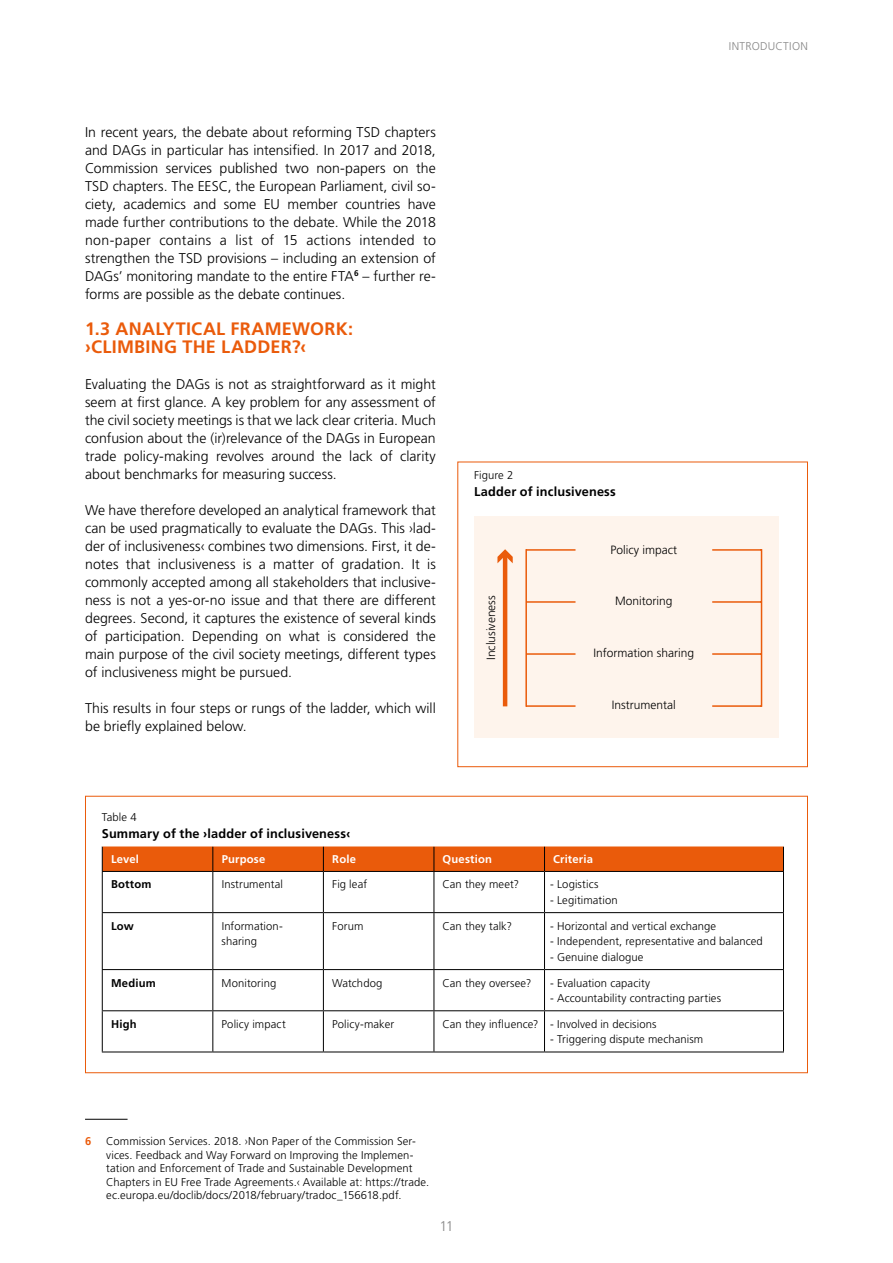
<style>
.page{position:relative;width:893px;height:1263px;background:#fff}
.page>*{position:absolute;margin:0;border:0;box-sizing:border-box;transform-origin:0 0}
.H6__12__Themenfarb{font:700 18px/18px "Frutiger LT Pro";letter-spacing:.01em;color:#ea5b0b}
.FT_Blocksatz{font:300 14.1px/18px "Frutiger LT Pro";color:#000;text-align:justify}
.t1{font:300 14.1px "Frutiger LT Pro";color:#878787}
.Fußnoten-__Marginalt{font:700 12.75px "Frutiger LT Pro";letter-spacing:.01em;color:#000}
.t2{font:300 12px "Frutiger LT Pro";color:#000}
.TABELLE_TEXT{font:300 11.25px/15.8px "Frutiger LT Pro";letter-spacing:.01em;color:#000}
.Fußnoten-__Marginalt-2{font:300 11.25px/13.5px "Frutiger LT Pro";letter-spacing:.01em;color:#000}
.t3{font:700 11.25px "Frutiger LT Pro";letter-spacing:.015em;color:#fff}
.TABELLE_TEXT-2{font:700 11.25px "Frutiger LT Pro";letter-spacing:.015em;color:#000}
.t4{font:300 11.25px "Frutiger LT Pro";letter-spacing:.025em;color:#878787}
.Fußnoten-__Marginalt-3{font:700 11.25px "Frutiger LT Pro";color:#ea5b0b}
</style>
<div class="page">
<hr style="left:85px;top:1119px;width:43px;height:1px;background:#000">
<div style="left:457px;top:461px;width:351px;height:306px;border:1px solid #ea5b0b"></div>
<div style="left:474px;top:516px;width:304px;height:221px;background:#fef4ec"></div>
<hr style="left:503px;top:554px;width:4px;height:152px;background:#ea5b0b">
<svg style="left:497px;top:549px;width:16px;height:14px"></svg>
<hr style="left:526px;top:549px;width:49px;height:2px;background:#ea5b0b">
<hr style="left:525px;top:549px;width:2px;height:158px;background:#ea5b0b">
<hr style="left:526px;top:601px;width:49px;height:2px;background:#ea5b0b">
<hr style="left:526px;top:653px;width:49px;height:2px;background:#ea5b0b">
<hr style="left:526px;top:705px;width:49px;height:2px;background:#ea5b0b">
<hr style="left:712px;top:549px;width:49px;height:2px;background:#ea5b0b">
<hr style="left:761px;top:549px;width:1px;height:158px;background:#ea5b0b">
<hr style="left:712px;top:601px;width:49px;height:2px;background:#ea5b0b">
<hr style="left:712px;top:653px;width:49px;height:2px;background:#ea5b0b">
<hr style="left:712px;top:705px;width:49px;height:2px;background:#ea5b0b">
<svg style="left:102px;top:846px;width:682px;height:25px;background:#e75d0f"></svg>
<hr style="left:102px;top:871px;width:111px;height:1px;background:#000">
<hr style="left:102px;top:872px;width:1px;height:40px;background:#000">
<hr style="left:213px;top:871px;width:110px;height:1px;background:#000">
<hr style="left:212px;top:872px;width:1px;height:40px;background:#000">
<hr style="left:323px;top:871px;width:111px;height:1px;background:#000">
<hr style="left:323px;top:872px;width:1px;height:40px;background:#000">
<hr style="left:434px;top:871px;width:110px;height:1px;background:#000">
<hr style="left:433px;top:872px;width:1px;height:40px;background:#000">
<hr style="left:544px;top:871px;width:240px;height:1px;background:#000">
<hr style="left:544px;top:872px;width:1px;height:40px;background:#000">
<hr style="left:783px;top:872px;width:1px;height:40px;background:#000">
<hr style="left:102px;top:912px;width:111px;height:1px;background:#000">
<hr style="left:102px;top:913px;width:1px;height:56px;background:#000">
<hr style="left:213px;top:912px;width:110px;height:1px;background:#000">
<hr style="left:212px;top:913px;width:1px;height:56px;background:#000">
<hr style="left:323px;top:912px;width:111px;height:1px;background:#000">
<hr style="left:323px;top:913px;width:1px;height:56px;background:#000">
<hr style="left:434px;top:912px;width:110px;height:1px;background:#000">
<hr style="left:433px;top:913px;width:1px;height:56px;background:#000">
<hr style="left:544px;top:912px;width:240px;height:1px;background:#000">
<hr style="left:544px;top:913px;width:1px;height:56px;background:#000">
<hr style="left:783px;top:913px;width:1px;height:56px;background:#000">
<hr style="left:102px;top:969px;width:111px;height:1px;background:#000">
<hr style="left:102px;top:970px;width:1px;height:40px;background:#000">
<hr style="left:213px;top:969px;width:110px;height:1px;background:#000">
<hr style="left:212px;top:970px;width:1px;height:40px;background:#000">
<hr style="left:323px;top:969px;width:111px;height:1px;background:#000">
<hr style="left:323px;top:970px;width:1px;height:40px;background:#000">
<hr style="left:434px;top:969px;width:110px;height:1px;background:#000">
<hr style="left:433px;top:970px;width:1px;height:40px;background:#000">
<hr style="left:544px;top:969px;width:240px;height:1px;background:#000">
<hr style="left:544px;top:970px;width:1px;height:40px;background:#000">
<hr style="left:783px;top:970px;width:1px;height:40px;background:#000">
<hr style="left:102px;top:1010px;width:111px;height:1px;background:#000">
<hr style="left:102px;top:1011px;width:1px;height:40px;background:#000">
<hr style="left:213px;top:1010px;width:110px;height:1px;background:#000">
<hr style="left:212px;top:1011px;width:1px;height:40px;background:#000">
<hr style="left:323px;top:1010px;width:111px;height:1px;background:#000">
<hr style="left:323px;top:1011px;width:1px;height:40px;background:#000">
<hr style="left:434px;top:1010px;width:110px;height:1px;background:#000">
<hr style="left:433px;top:1011px;width:1px;height:40px;background:#000">
<hr style="left:544px;top:1010px;width:240px;height:1px;background:#000">
<hr style="left:544px;top:1011px;width:1px;height:40px;background:#000">
<hr style="left:783px;top:1011px;width:1px;height:40px;background:#000">
<hr style="left:102px;top:1051px;width:111px;height:1px;background:#000">
<hr style="left:213px;top:1051px;width:110px;height:1px;background:#000">
<hr style="left:323px;top:1051px;width:111px;height:1px;background:#000">
<hr style="left:434px;top:1051px;width:110px;height:1px;background:#000">
<hr style="left:544px;top:1051px;width:240px;height:1px;background:#000">
<p class="FT_Blocksatz" style="left:85px;top:123px;width:352px">In recent years, the debate about reforming TSD chapters and DAGs in particular has intensified. In 2017 and 2018, Commission services published two non-papers on the TSD chapters. The EESC, the European Parliament, civil so&shy;ciety, academics and some EU member countries have made further contributions to the debate. While the 2018 non-paper contains a list of 15 actions intended to strengthen the TSD provisions – including an extension of DAGs’ monitoring mandate to the entire FTA<sup>6</sup> – further re&shy;forms are possible as the debate continues.</p>
<p class="H6__12__Themenfarb" style="left:85px;top:320px;width:269px">1.3 ANALYTICAL FRAMEWORK: ›CLIMBING THE LADDER?‹</p>
<p class="FT_Blocksatz" style="left:85px;top:375px;width:352px">Evaluating the DAGs is not as straightforward as it might seem at first glance. A key problem for any assessment of the civil society meetings is that we lack clear criteria. Much confusion about the (ir)relevance of the DAGs in European trade policy-making revolves around the lack of clarity about benchmarks for measuring success.</p>
<p class="FT_Blocksatz" style="left:85px;top:501px;width:352px">We have therefore developed an analytical framework that can be used pragmatically to evaluate the DAGs. This ›lad&shy;der of inclusiveness‹ combines two dimensions. First, it de&shy;notes that inclusiveness is a matter of gradation. It is commonly accepted among all stakeholders that inclusive&shy;ness is not a yes-or-no issue and that there are different degrees. Second, it captures the existence of several kinds of participation. Depending on what is considered the main purpose of the civil society meetings, different types of inclusiveness might be pursued.</p>
<p class="FT_Blocksatz" style="left:85px;top:699px;width:352px">This results in four steps or rungs of the ladder, which will be briefly explained below.</p>
<p class="t4" style="left:729px;top:40px;width:81px">INTRODUCTION</p>
<p class="Fußnoten-__Marginalt-2" style="left:474px;top:468px;width:41px">Figure 2</p>
<p class="Fußnoten-__Marginalt" style="left:474px;top:484px;width:143px">Ladder of inclusiveness</p>
<p class="t2" style="left:484px;top:660px;width:66px;rotate:-90deg">Inclusiveness</p>
<p class="t2" style="left:610px;top:543px;width:68px">Policy impact</p>
<p class="t2" style="left:615px;top:594px;width:59px">Monitoring</p>
<p class="t2" style="left:593px;top:646px;width:102px">Information sharing</p>
<p class="t2" style="left:612px;top:697px;width:65px">Instrumental</p>
<p class="Fußnoten-__Marginalt-2" style="left:102px;top:810px;width:36px">Table 4</p>
<p class="Fußnoten-__Marginalt" style="left:102px;top:826px;width:250px">Summary of the ›ladder of inclusiveness‹</p>
<p class="t3" style="left:111px;top:852px;width:29px">Level</p>
<p class="t3" style="left:222px;top:852px;width:45px">Purpose</p>
<p class="t3" style="left:332px;top:852px;width:25px">Role</p>
<p class="t3" style="left:443px;top:852px;width:51px">Question</p>
<p class="t3" style="left:553px;top:852px;width:41px">Criteria</p>
<p class="TABELLE_TEXT-2" style="left:111px;top:878px;width:42px">Bottom</p>
<p class="TABELLE_TEXT" style="left:222px;top:877px;width:63px">Instrumental</p>
<p class="TABELLE_TEXT" style="left:332px;top:877px;width:36px">Fig leaf</p>
<p class="TABELLE_TEXT" style="left:442px;top:877px;width:78px">Can they meet?</p>
<p class="TABELLE_TEXT" style="left:550px;top:877px;width:50px">- Logistics</p>
<p class="TABELLE_TEXT" style="left:550px;top:892px;width:69px">- Legitimation</p>
<p class="TABELLE_TEXT-2" style="left:111px;top:919px;width:24px">Low</p>
<p class="TABELLE_TEXT" style="left:222px;top:918px;width:63px">Information&shy;sharing</p>
<p class="TABELLE_TEXT" style="left:332px;top:918px;width:33px">Forum</p>
<p class="TABELLE_TEXT" style="left:442px;top:918px;width:71px">Can they talk?</p>
<p class="TABELLE_TEXT" style="left:550px;top:918px;width:168px">- Horizontal and vertical exchange</p>
<p class="TABELLE_TEXT" style="left:550px;top:934px;width:214px">- Independent, representative and balanced</p>
<p class="TABELLE_TEXT" style="left:550px;top:949px;width:95px">- Genuine dialogue</p>
<p class="TABELLE_TEXT-2" style="left:111px;top:976px;width:46px">Medium</p>
<p class="TABELLE_TEXT" style="left:222px;top:975px;width:56px">Monitoring</p>
<p class="TABELLE_TEXT" style="left:332px;top:975px;width:52px">Watchdog</p>
<p class="TABELLE_TEXT" style="left:442px;top:975px;width:90px">Can they oversee?</p>
<p class="TABELLE_TEXT" style="left:550px;top:975px;width:101px">- Evaluation capacity</p>
<p class="TABELLE_TEXT" style="left:550px;top:990px;width:172px">- Accountability contracting parties</p>
<p class="TABELLE_TEXT-2" style="left:111px;top:1017px;width:27px">High</p>
<p class="TABELLE_TEXT" style="left:222px;top:1016px;width:66px">Policy impact</p>
<p class="TABELLE_TEXT" style="left:332px;top:1016px;width:64px">Policy-maker</p>
<p class="TABELLE_TEXT" style="left:442px;top:1016px;width:98px">Can they influence?</p>
<p class="TABELLE_TEXT" style="left:550px;top:1016px;width:108px">- Involved in decisions</p>
<p class="TABELLE_TEXT" style="left:550px;top:1032px;width:154px">- Triggering dispute mechanism</p>
<p class="Fußnoten-__Marginalt-3" style="left:85px;top:1135px;width:8px">6</p>
<p class="Fußnoten-__Marginalt-2" style="left:106px;top:1134px;width:324px">Commission Services. 2018. ›Non Paper of the Commission Ser&shy;vices. Feedback and Way Forward on Improving the Implemen&shy;tation and Enforcement of Trade and Sustainable Development Chapters in EU Free Trade Agreements.‹ Available at: https://trade. ec.europa.eu/doclib/docs/2018/february/tradoc_156618.pdf.</p>
<p class="t1" style="left:439px;top:1218px;width:16px">11</p>
</div>
